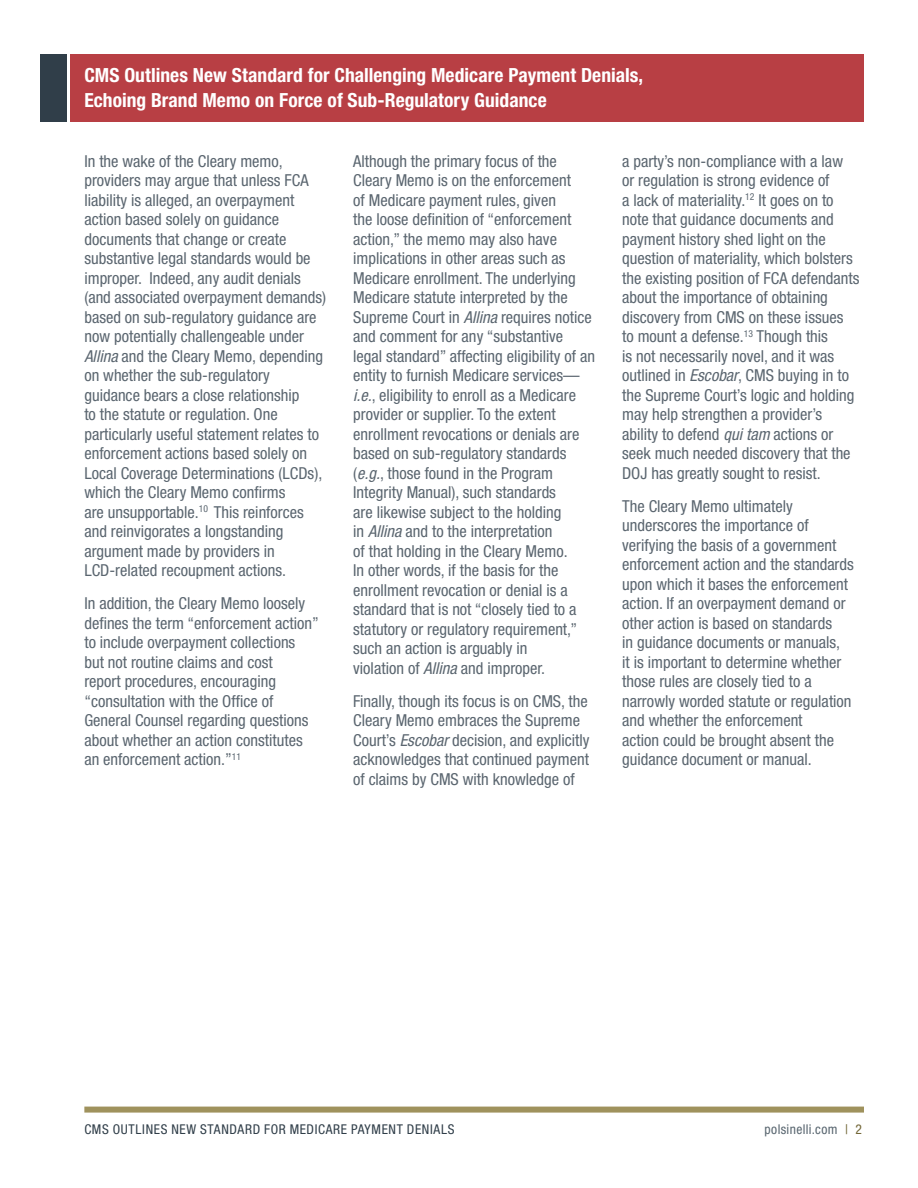
<style>
.page{position:relative;width:918px;height:1188px;background:#fff}
.page>*{position:absolute;margin:0;border:0;box-sizing:border-box;transform-origin:0 0}
.t1{font:700 condensed 19.5px/25.5px "Helvetica Neue LT Std";letter-spacing:.005em;color:#fff}
.t2{font:condensed 16.5px/19.5px "Helvetica Neue LT Std";color:#5b6670}
.t3{font:condensed 13.5px "Helvetica Neue LT Std";letter-spacing:.045em;color:#303e49}
.t4{font:condensed 13.5px "Helvetica Neue LT Std";letter-spacing:.025em;color:#596670}
.s1{font-style:italic}
.s2{color:#726637}
</style>
<div class="page">
<div style="left:84px;top:1107px;width:780px;height:6px;background:#9f925d"></div>
<div style="left:71px;top:54px;width:793px;height:68px;background:#b83f44"></div>
<div style="left:40px;top:54px;width:28px;height:68px;background:#303e49"></div>
<p class="t1" style="left:84px;top:62px;width:560px">CMS Outlines New Standard for Challenging Medicare Payment Denials,<br>Echoing Brand Memo on Force of Sub-Regulatory Guidance</p>
<p class="t2" style="left:84px;top:151px;width:243px">In the wake of the Cleary memo, providers may argue that unless FCA liability is alleged, an overpayment action based solely on guidance documents that change or create substantive legal standards would be improper. Indeed, any audit denials (and associated overpayment demands) based on sub-regulatory guidance are now potentially challengeable under <span class="s1">Allina</span> and the Cleary Memo, depending on whether the sub-regulatory guidance bears a close relationship<br>to the statute or regulation. One particularly useful statement relates to enforcement actions based solely on Local Coverage Determinations (LCDs), which the Cleary Memo confirms<br>are unsupportable.<sup>10</sup> This reinforces and reinvigorates a longstanding argument made by providers in LCD-related recoupment actions.</p>
<p class="t2" style="left:84px;top:594px;width:236px">In addition, the Cleary Memo loosely defines the term “enforcement action” to include overpayment collections but not routine claims and cost<br>report procedures, encouraging “consultation with the Office of General Counsel regarding questions about whether an action constitutes an enforcement action.”<sup>11</sup></p>
<p class="t2" style="left:353px;top:151px;width:243px">Although the primary focus of the Cleary Memo is on the enforcement<br>of Medicare payment rules, given<br>the loose definition of “enforcement action,” the memo may also have implications in other areas such as Medicare enrollment. The underlying Medicare statute interpreted by the Supreme Court in <span class="s1">Allina</span> requires notice and comment for any “substantive legal standard” affecting eligibility of an entity to furnish Medicare services— <span class="s1">i.e.</span>, eligibility to enroll as a Medicare provider or supplier. To the extent enrollment revocations or denials are based on sub-regulatory standards (<span class="s1">e.g.</span>, those found in the Program Integrity Manual), such standards<br>are likewise subject to the holding<br>in <span class="s1">Allina</span> and to the interpretation<br>of that holding in the Cleary Memo.<br>In other words, if the basis for the enrollment revocation or denial is a standard that is not “closely tied to a statutory or regulatory requirement,” such an action is arguably in<br>violation of <span class="s1">Allina</span> and improper.</p>
<p class="t2" style="left:353px;top:691px;width:238px">Finally, though its focus is on CMS, the Cleary Memo embraces the Supreme Court’s <span class="s1">Escobar</span> decision, and explicitly acknowledges that continued payment of claims by CMS with knowledge of</p>
<p class="t2" style="left:622px;top:151px;width:239px">a party’s non-compliance with a law or regulation is strong evidence of<br>a lack of materiality.<sup>12</sup> It goes on to note that guidance documents and payment history shed light on the question of materiality, which bolsters the existing position of FCA defendants about the importance of obtaining discovery from CMS on these issues<br>to mount a defense.<sup>13</sup> Though this<br>is not necessarily novel, and it was outlined in <span class="s1">Escobar</span>, CMS buying in to the Supreme Court’s logic and holding may help strengthen a provider’s ability to defend <span class="s1">qui tam</span> actions or seek much needed discovery that the DOJ has greatly sought to resist.</p>
<p class="t2" style="left:622px;top:496px;width:233px">The Cleary Memo ultimately underscores the importance of verifying the basis of a government enforcement action and the standards upon which it bases the enforcement action. If an overpayment demand or other action is based on standards<br>in guidance documents or manuals,<br>it is important to determine whether those rules are closely tied to a narrowly worded statute or regulation and whether the enforcement<br>action could be brought absent the guidance document or manual.</p>
<p class="t3" style="left:84px;top:1121px;width:372px">CMS OUTLINES NEW STANDARD FOR MEDICARE PAYMENT DENIALS</p>
<p class="t4" style="left:765px;top:1121px;width:99px">polsinelli.com <span class="s2">| 2</span></p>
</div>
